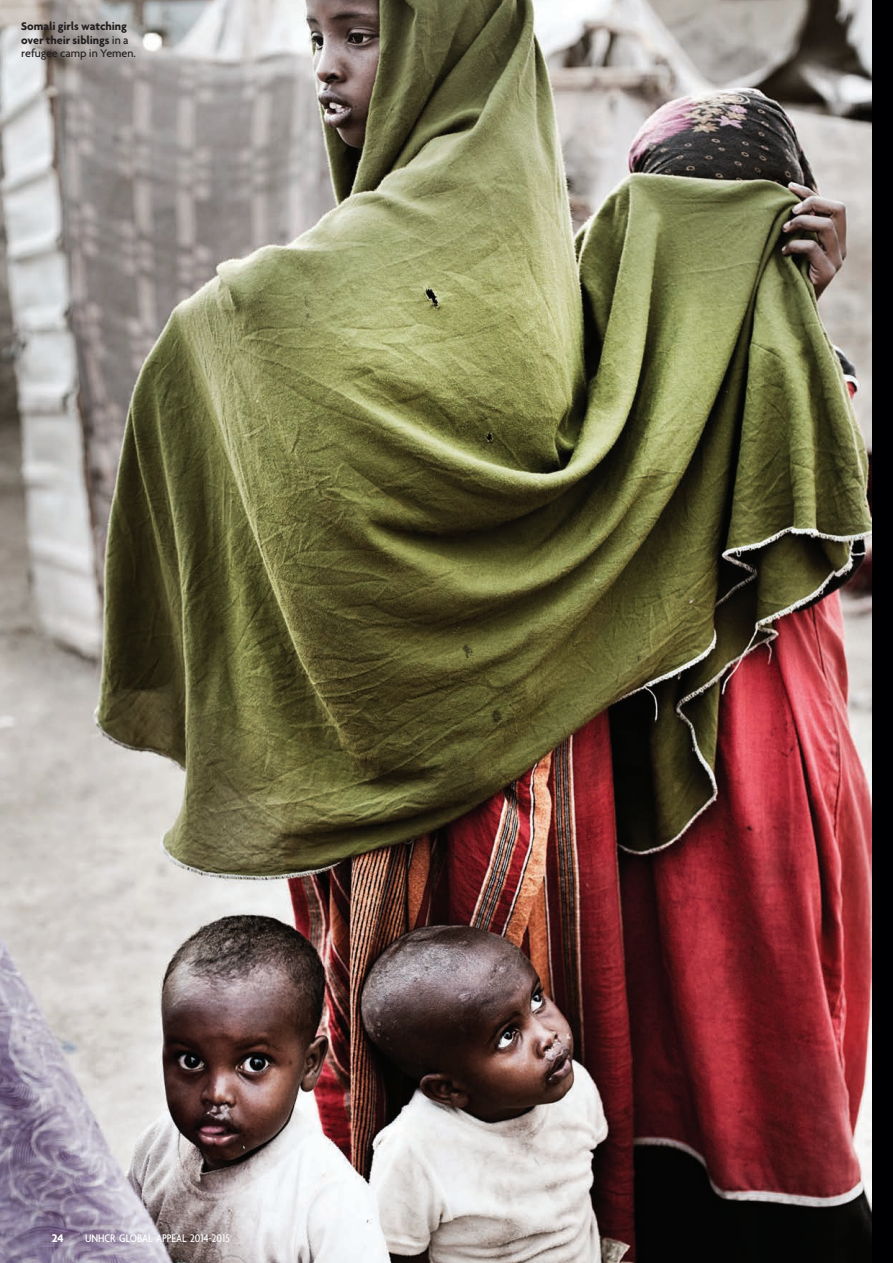
<style>
.page{position:relative;width:893px;height:1263px;background:#000002}
.page>*{position:absolute;margin:0;border:0;box-sizing:border-box;transform-origin:0 0}
.t1{font:700 12px/13.5px "Agenda";letter-spacing:-.005em;color:#231f20}
.t2{font:500 condensed 12px "Agenda";color:#fff}
.t3{font:700 12px "Agenda";color:#fff}
.s1{font-weight:500}
</style>
<div class="page">
<img style="left:0;top:0;width:872px;height:1263px">
<p class="t1" style="left:21px;top:19px;width:116px">Somali girls watching over their siblings <span class="s1">in a refugee camp in Yemen.</span></p>
<p class="t3" style="left:52px;top:1230px;width:14px">24</p>
<p class="t2" style="left:85px;top:1231px;width:146px">UNHCR GLOBAL APPEAL 2014-2015</p>
</div>
